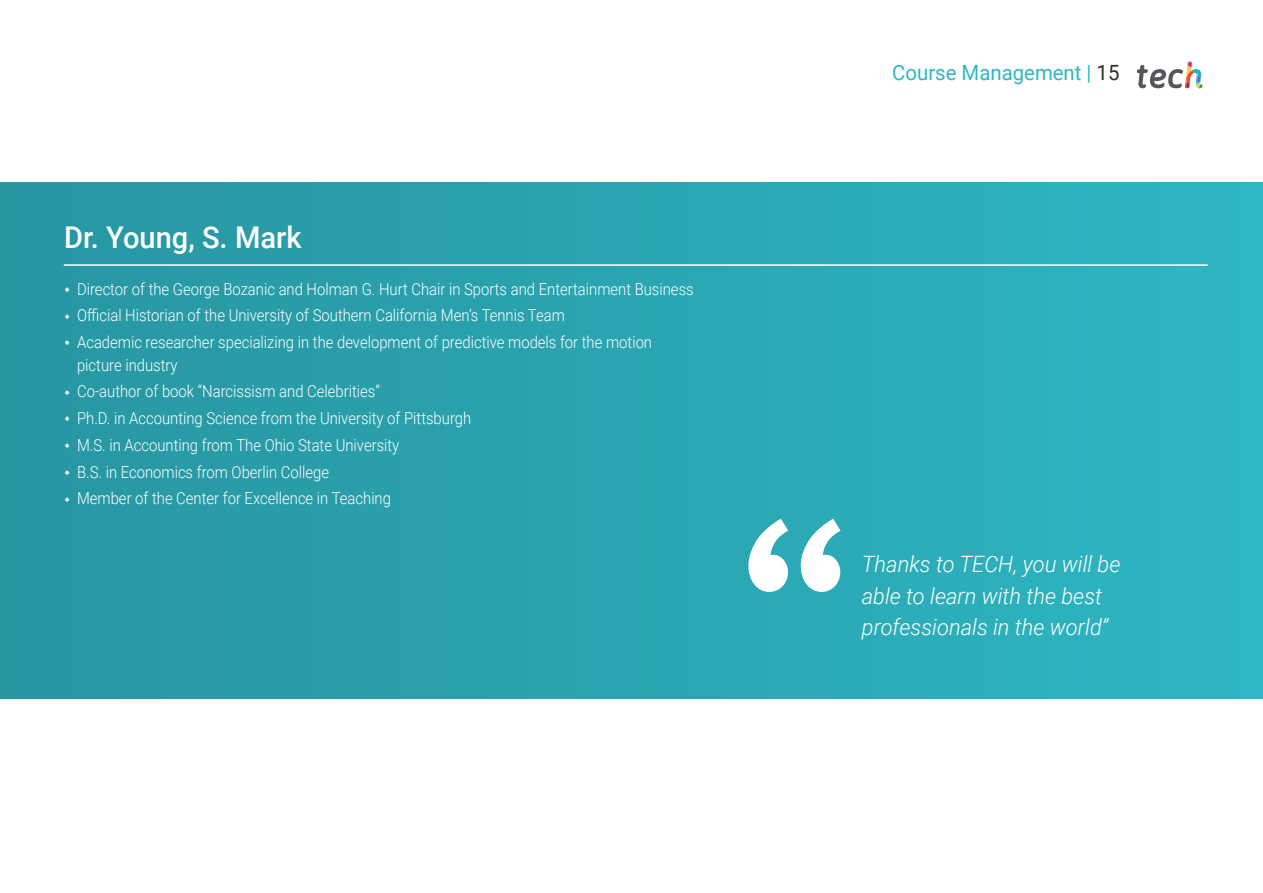
<style>
.page{position:relative;width:1263px;height:893px;background:#fff}
.page>*{position:absolute;margin:0;border:0;box-sizing:border-box;transform-origin:0 0}
.t1{font:500 30px "Roboto";color:#fff}
.t2{font:italic 300 22.5px/31.5px "Roboto";color:#fff}
.t3{font:21px "Roboto";color:#2db8c5}
.t4{font:300 16.5px/26.7px "Roboto";color:#fff;scale:.9 1}
.s1{color:#312e20}
</style>
<div class="page">
<div style="left:0;top:182px;width:1263px;height:516px;background:linear-gradient(to right,#2796a1,#2db6c2)"></div>
<hr style="left:64px;top:264px;width:1144px;height:2px;background:#fff">
<svg style="left:1137px;top:62px;width:65px;height:27px"></svg>
<svg style="left:748px;top:519px;width:92px;height:73px"></svg>
<svg style="left:65px;top:287px;width:5px;height:5px"></svg>
<svg style="left:65px;top:314px;width:5px;height:5px"></svg>
<svg style="left:65px;top:340px;width:5px;height:5px"></svg>
<svg style="left:65px;top:390px;width:5px;height:5px"></svg>
<svg style="left:65px;top:416px;width:5px;height:5px"></svg>
<svg style="left:65px;top:443px;width:5px;height:5px"></svg>
<svg style="left:65px;top:470px;width:5px;height:5px"></svg>
<svg style="left:65px;top:497px;width:5px;height:5px"></svg>
<h1 class="t1" style="left:64px;top:216px;width:239px">Dr. Young, S. Mark</h1>
<p class="t4" style="left:77px;top:275px;width:687px">Director of the George Bozanic and Holman G. Hurt Chair in Sports and Entertainment Business<br>Official Historian of the University of Southern California Men’s Tennis Team<br>Academic researcher specializing in the development of predictive models for the motion</p>
<p class="t4" style="left:77px;top:351px;width:439px">picture industry<br>Co-author of book “Narcissism and Celebrities”<br>Ph.D. in Accounting Science from the University of Pittsburgh M.S. in Accounting from The Ohio State University<br>B.S. in Economics from Oberlin College<br>Member of the Center for Excellence in Teaching</p>
<p class="t3" style="left:892px;top:57px;width:229px">Course Management | <span class="s1">15</span></p>
<h2 class="t2" style="left:862px;top:548px;width:260px">Thanks to TECH, you will be able to learn with the best professionals in the world”</h2>
</div>
